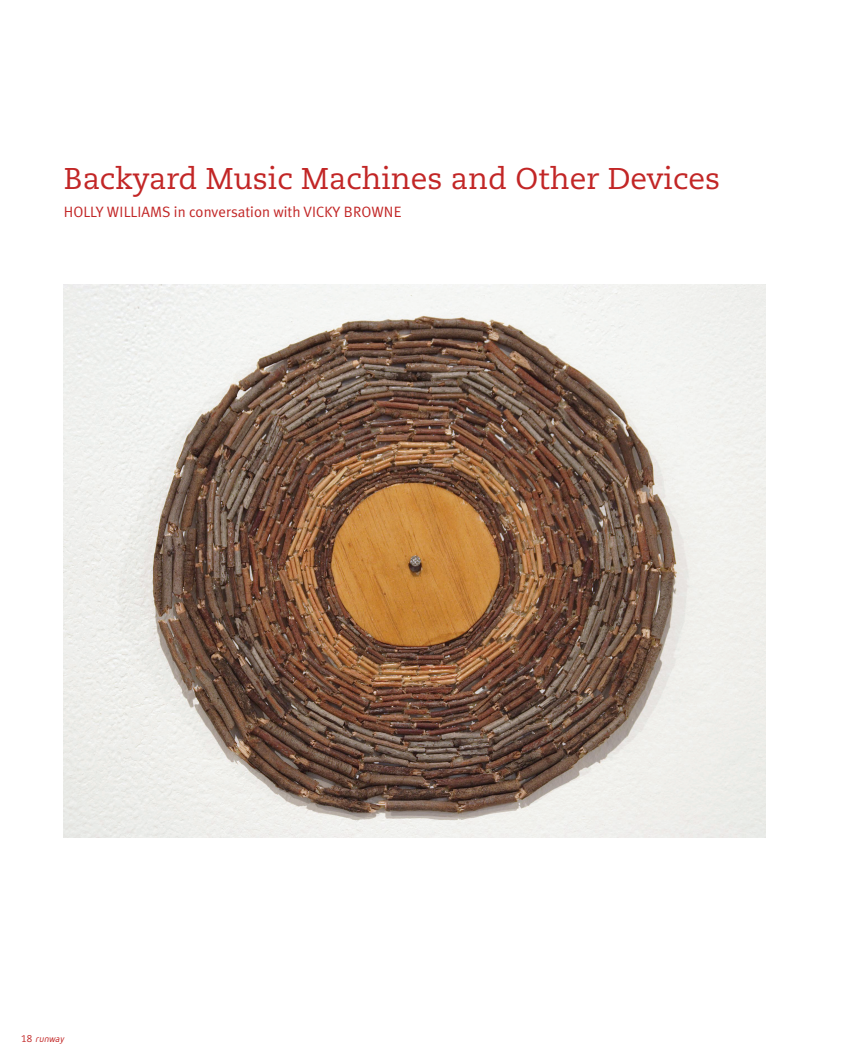
<style>
.page{position:relative;width:851px;height:1063px;background:#fff}
.page>*{position:absolute;margin:0;border:0;box-sizing:border-box;transform-origin:0 0}
.Article_Title{font:30px "Caecilia LT Std";color:#c22626}
.t1{font:15px "Meta Plus Normal";color:#c22626}
.INSIDE_COVER{font:italic 9px "Beta Sans Norm";letter-spacing:-.02em;color:#c22626}
.s1{font-family:"Caecilia LT Std";font-style:normal;font-size:9.75px}
</style>
<div class="page">
<img style="left:64px;top:285px;width:701px;height:553px">
<p class="Article_Title" style="left:64px;top:161px;width:658px">Backyard Music Machines and Other Devices</p>
<p class="t1" style="left:64px;top:203px;width:339px">HOLLY WILLIAMS in conversation with VICKY BROWNE</p>
<p class="INSIDE_COVER" style="left:21px;top:1033px;width:45px"><span class="s1">18</span> runway</p>
</div>
